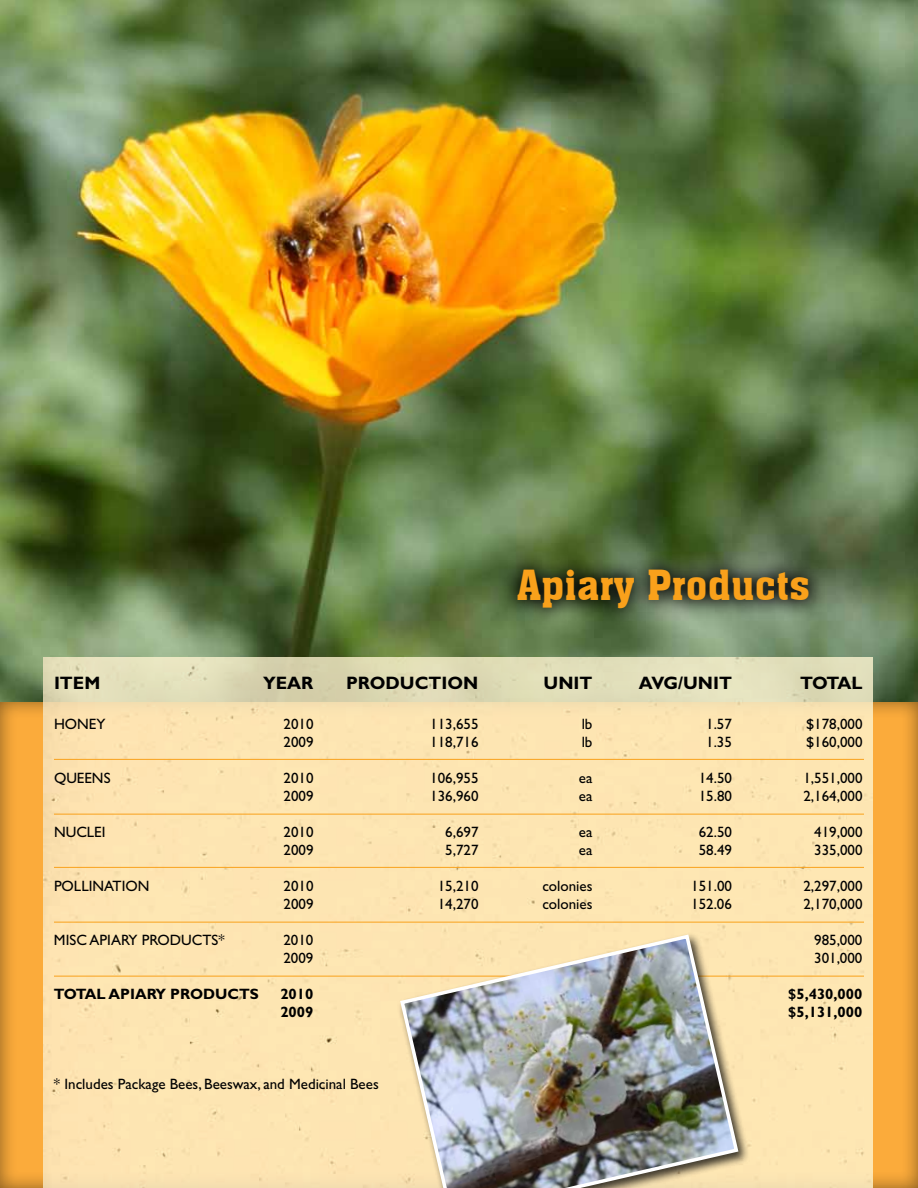
<style>
.page{position:relative;width:918px;height:1188px;background:#fff}
.page>*{position:absolute;margin:0;border:0;box-sizing:border-box;transform-origin:0 0}
.t1{font:40.5px "Aachen BT";color:#f9a11b}
.t2{font:700 18px "Gill Sans";color:#000}
.t3{font:15px "Gill Sans";color:#000}
.t4{font:700 15px "Gill Sans";color:#000}
</style>
<div class="page">
<div style="left:0;top:698px;width:918px;height:490px;background:#000;opacity:.5"></div>
<img style="left:0;top:0;width:918px;height:702px">
<svg style="left:497px;top:549px;width:327px;height:75px;background:#495a3e"></svg>
<img style="left:44px;top:657px;width:829px;height:531px">
<hr style="left:54px;top:759px;width:810px;height:1px;background:#f9a11b">
<hr style="left:54px;top:814px;width:810px;height:1px;background:#f9a11b">
<hr style="left:54px;top:867px;width:810px;height:1px;background:#f9a11b">
<hr style="left:54px;top:922px;width:810px;height:1px;background:#f9a11b">
<hr style="left:54px;top:976px;width:810px;height:1px;background:#f9a11b">
<div style="left:397px;top:931px;width:353px;height:257px;background:#000;opacity:.75"></div>
<img style="left:398px;top:932px;width:343px;height:256px">
<h1 class="t1" style="left:517px;top:560px;width:294px">Apiary Products</h1>
<p class="t2" style="left:54px;top:672px;width:48px">ITEM</p>
<p class="t2" style="left:263px;top:672px;width:52px">YEAR</p>
<p class="t2" style="left:346px;top:672px;width:134px">PRODUCTION</p>
<p class="t2" style="left:544px;top:672px;width:50px">UNIT</p>
<p class="t2" style="left:639px;top:672px;width:95px">AVG/UNIT</p>
<p class="t2" style="left:800px;top:672px;width:64px">TOTAL</p>
<p class="t3" style="left:54px;top:715px;width:53px">HONEY</p>
<p class="t3" style="left:284px;top:715px;width:31px">2010</p>
<p class="t3" style="left:430px;top:715px;width:50px">113,655</p>
<p class="t3" style="left:582px;top:715px;width:12px">lb</p>
<p class="t3" style="left:706px;top:715px;width:27px">1.57</p>
<p class="t3" style="left:806px;top:715px;width:58px">$178,000</p>
<p class="t3" style="left:284px;top:733px;width:31px">2009</p>
<p class="t3" style="left:430px;top:733px;width:50px">118,716</p>
<p class="t3" style="left:582px;top:733px;width:12px">lb</p>
<p class="t3" style="left:706px;top:733px;width:27px">1.35</p>
<p class="t3" style="left:806px;top:733px;width:58px">$160,000</p>
<p class="t3" style="left:54px;top:769px;width:58px">QUEENS</p>
<p class="t3" style="left:284px;top:769px;width:31px">2010</p>
<p class="t3" style="left:430px;top:769px;width:50px">106,955</p>
<p class="t3" style="left:579px;top:769px;width:15px">ea</p>
<p class="t3" style="left:699px;top:769px;width:35px">14.50</p>
<p class="t3" style="left:803px;top:769px;width:61px">1,551,000</p>
<p class="t3" style="left:284px;top:787px;width:31px">2009</p>
<p class="t3" style="left:430px;top:787px;width:50px">136,960</p>
<p class="t3" style="left:579px;top:787px;width:15px">ea</p>
<p class="t3" style="left:699px;top:787px;width:35px">15.80</p>
<p class="t3" style="left:803px;top:787px;width:61px">2,164,000</p>
<p class="t3" style="left:54px;top:823px;width:53px">NUCLEI</p>
<p class="t3" style="left:284px;top:823px;width:31px">2010</p>
<p class="t3" style="left:445px;top:823px;width:35px">6,697</p>
<p class="t3" style="left:579px;top:823px;width:15px">ea</p>
<p class="t3" style="left:699px;top:823px;width:35px">62.50</p>
<p class="t3" style="left:814px;top:823px;width:50px">419,000</p>
<p class="t3" style="left:284px;top:841px;width:31px">2009</p>
<p class="t3" style="left:445px;top:841px;width:35px">5,727</p>
<p class="t3" style="left:579px;top:841px;width:15px">ea</p>
<p class="t3" style="left:699px;top:841px;width:35px">58.49</p>
<p class="t3" style="left:814px;top:841px;width:50px">335,000</p>
<p class="t3" style="left:54px;top:877px;width:97px">POLLINATION</p>
<p class="t3" style="left:284px;top:877px;width:31px">2010</p>
<p class="t3" style="left:438px;top:877px;width:42px">15,210</p>
<p class="t3" style="left:542px;top:877px;width:52px">colonies</p>
<p class="t3" style="left:691px;top:877px;width:42px">151.00</p>
<p class="t3" style="left:803px;top:877px;width:61px">2,297,000</p>
<p class="t3" style="left:284px;top:895px;width:31px">2009</p>
<p class="t3" style="left:438px;top:895px;width:42px">14,270</p>
<p class="t3" style="left:542px;top:895px;width:52px">colonies</p>
<p class="t3" style="left:691px;top:895px;width:42px">152.06</p>
<p class="t3" style="left:803px;top:895px;width:61px">2,170,000</p>
<p class="t3" style="left:54px;top:931px;width:172px">MISC APIARY PRODUCTS*</p>
<p class="t3" style="left:283px;top:931px;width:31px">2010</p>
<p class="t3" style="left:814px;top:931px;width:50px">985,000</p>
<p class="t3" style="left:283px;top:949px;width:31px">2009</p>
<p class="t3" style="left:814px;top:949px;width:50px">301,000</p>
<p class="t4" style="left:54px;top:985px;width:206px">TOTAL APIARY PRODUCTS</p>
<p class="t4" style="left:280px;top:985px;width:35px">2010</p>
<p class="t4" style="left:788px;top:985px;width:76px">$5,430,000</p>
<p class="t4" style="left:280px;top:1003px;width:35px">2009</p>
<p class="t4" style="left:788px;top:1003px;width:76px">$5,131,000</p>
<p class="t3" style="left:54px;top:1075px;width:326px">* Includes Package Bees, Beeswax, and Medicinal Bees</p>
</div>
